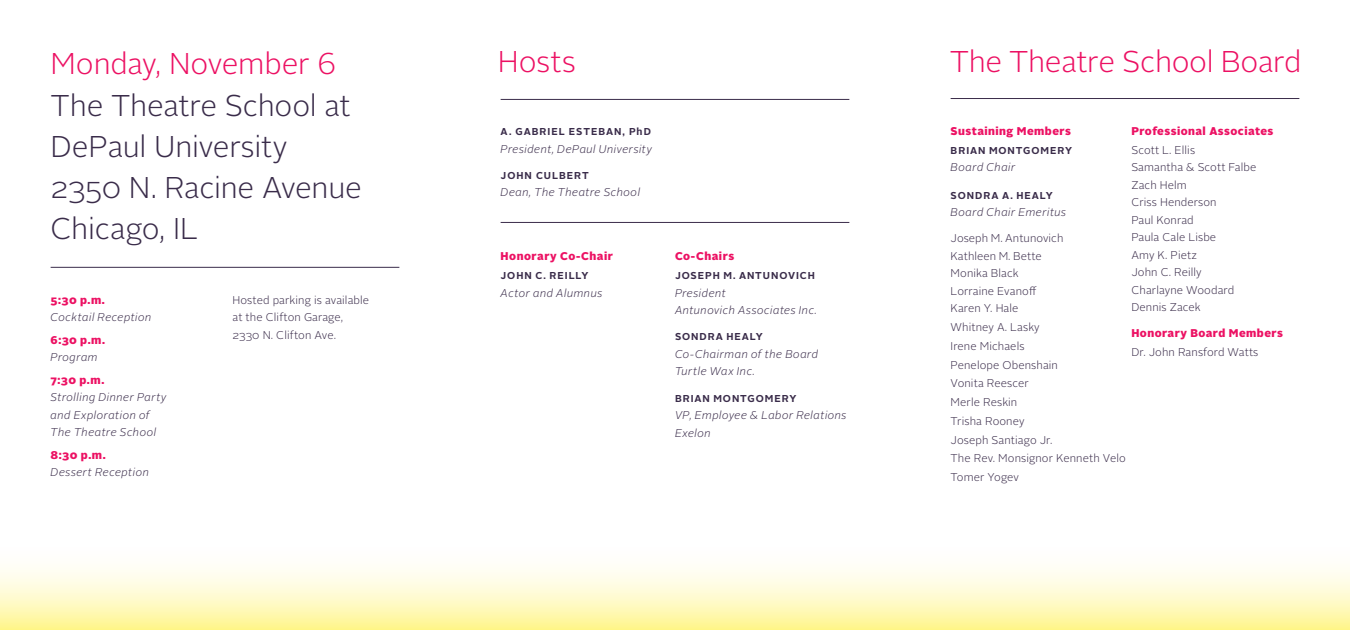
<style>
.page{position:relative;width:1350px;height:630px;background:#fff}
.page>*{position:absolute;margin:0;border:0;box-sizing:border-box;transform-origin:0 0}
.t1{font:300 30px/41.2px "Alright Sans";letter-spacing:-.01em;color:#3a2c4a}
.t2{font:300 30px "Alright Sans";letter-spacing:-.01em;color:#ec1163}
.t3{font:300 11.25px/17.5px "Alright Sans";letter-spacing:.01em;color:#3a2c4a}
.t4{font:italic 300 11.25px/17.5px "Alright Sans";letter-spacing:.03em;color:#3a2c4a}
.t5{font:900 11.25px "Alright Sans";letter-spacing:.04em;color:#ec1163}
.t6{font:700 10px "Alright Sans";letter-spacing:.095em;color:#3a2c4a}
.s1{color:#ec1163}
</style>
<div class="page">
<svg style="left:0;top:568px;width:1350px;height:62px;background:#fffac7"></svg>
<hr style="left:501px;top:99px;width:348px;height:1px;background:#3a2c4a">
<hr style="left:951px;top:98px;width:348px;height:1px;background:#3a2c4a">
<hr style="left:501px;top:222px;width:348px;height:1px;background:#3a2c4a">
<hr style="left:51px;top:267px;width:348px;height:1px;background:#3a2c4a">
<p class="t1" style="left:51px;top:44px;width:302px"><span class="s1">Monday, November 6<br></span>The Theatre School at<br>DePaul University</p>
<p class="t1" style="left:51px;top:168px;width:313px">2350 N. Racine Avenue<br>Chicago, IL</p>
<p class="t5" style="left:51px;top:292px;width:56px">5:30 p.m.</p>
<p class="t4" style="left:51px;top:309px;width:103px">Cocktail Reception</p>
<p class="t5" style="left:51px;top:332px;width:56px">6:30 p.m.</p>
<p class="t4" style="left:51px;top:349px;width:49px">Program</p>
<p class="t5" style="left:51px;top:372px;width:55px">7:30 p.m.</p>
<p class="t4" style="left:51px;top:389px;width:117px">Strolling Dinner Party and Exploration of<br>The Theatre School</p>
<p class="t5" style="left:51px;top:447px;width:57px">8:30 p.m.</p>
<p class="t4" style="left:51px;top:464px;width:100px">Dessert Reception</p>
<p class="t3" style="left:232px;top:291px;width:138px">Hosted parking is available at the Clifton Garage,<br>2330 N. Clifton Ave.</p>
<p class="t2" style="left:498px;top:41px;width:79px">Hosts</p>
<p class="t2" style="left:950px;top:41px;width:354px">The Theatre School Board</p>
<p class="t6" style="left:501px;top:125px;width:152px">A. GABRIEL ESTEBAN, PhD</p>
<p class="t4" style="left:501px;top:140px;width:153px">President, DePaul University</p>
<p class="t6" style="left:501px;top:168px;width:90px">JOHN CULBERT</p>
<p class="t4" style="left:501px;top:184px;width:141px">Dean, The Theatre School</p>
<p class="t5" style="left:501px;top:248px;width:114px">Honorary Co-Chair</p>
<p class="t6" style="left:501px;top:269px;width:89px">JOHN C. REILLY</p>
<p class="t4" style="left:501px;top:284px;width:103px">Actor and Alumnus</p>
<p class="t5" style="left:675px;top:248px;width:61px">Co-Chairs</p>
<p class="t6" style="left:675px;top:269px;width:141px">JOSEPH M. ANTUNOVICH</p>
<p class="t4" style="left:675px;top:284px;width:144px">President<br>Antunovich Associates Inc.</p>
<p class="t6" style="left:675px;top:330px;width:89px">SONDRA HEALY</p>
<p class="t4" style="left:675px;top:345px;width:145px">Co-Chairman of the Board</p>
<p class="t4" style="left:675px;top:363px;width:81px">Turtle Wax Inc.</p>
<p class="t6" style="left:675px;top:391px;width:123px">BRIAN MONTGOMERY</p>
<p class="t4" style="left:675px;top:407px;width:173px">VP, Employee &amp; Labor Relations</p>
<p class="t4" style="left:675px;top:424px;width:37px">Exelon</p>
<p class="t5" style="left:1131px;top:123px;width:144px">Professional Associates</p>
<p class="t3" style="left:1131px;top:141px;width:65px">Scott L. Ellis</p>
<p class="t3" style="left:1131px;top:159px;width:126px">Samantha &amp; Scott Falbe<br>Zach Helm<br>Criss Henderson<br>Paul Konrad<br>Paula Cale Lisbe</p>
<p class="t3" style="left:1131px;top:246px;width:67px">Amy K. Pietz</p>
<p class="t3" style="left:1131px;top:264px;width:104px">John C. Reilly<br>Charlayne Woodard<br>Dennis Zacek</p>
<p class="t5" style="left:1131px;top:325px;width:153px">Honorary Board Members</p>
<p class="t3" style="left:1131px;top:344px;width:129px">Dr. John Ransford Watts</p>
<p class="t5" style="left:951px;top:123px;width:122px">Sustaining Members</p>
<p class="t6" style="left:951px;top:143px;width:123px">BRIAN MONTGOMERY</p>
<p class="t4" style="left:951px;top:159px;width:66px">Board Chair</p>
<p class="t6" style="left:951px;top:188px;width:104px">SONDRA A. HEALY</p>
<p class="t4" style="left:951px;top:204px;width:117px">Board Chair Emeritus</p>
<p class="t3" style="left:951px;top:230px;width:114px">Joseph M. Antunovich<br>Kathleen M. Bette</p>
<p class="t3" style="left:951px;top:265px;width:70px">Monika Black</p>
<p class="t3" style="left:951px;top:282px;width:87px">Lorraine Evanoff</p>
<p class="t3" style="left:951px;top:300px;width:69px">Karen Y. Hale</p>
<p class="t3" style="left:951px;top:319px;width:91px">Whitney A. Lasky</p>
<p class="t3" style="left:951px;top:337px;width:75px">Irene Michaels</p>
<p class="t3" style="left:951px;top:356px;width:109px">Penelope Obenshain</p>
<p class="t3" style="left:951px;top:375px;width:80px">Vonita Reescer</p>
<p class="t3" style="left:951px;top:394px;width:68px">Merle Reskin</p>
<p class="t3" style="left:951px;top:412px;width:75px">Trisha Rooney</p>
<p class="t3" style="left:951px;top:431px;width:103px">Joseph Santiago Jr.</p>
<p class="t3" style="left:951px;top:450px;width:177px">The Rev. Monsignor Kenneth Velo</p>
<p class="t3" style="left:951px;top:469px;width:70px">Tomer Yogev</p>
</div>
